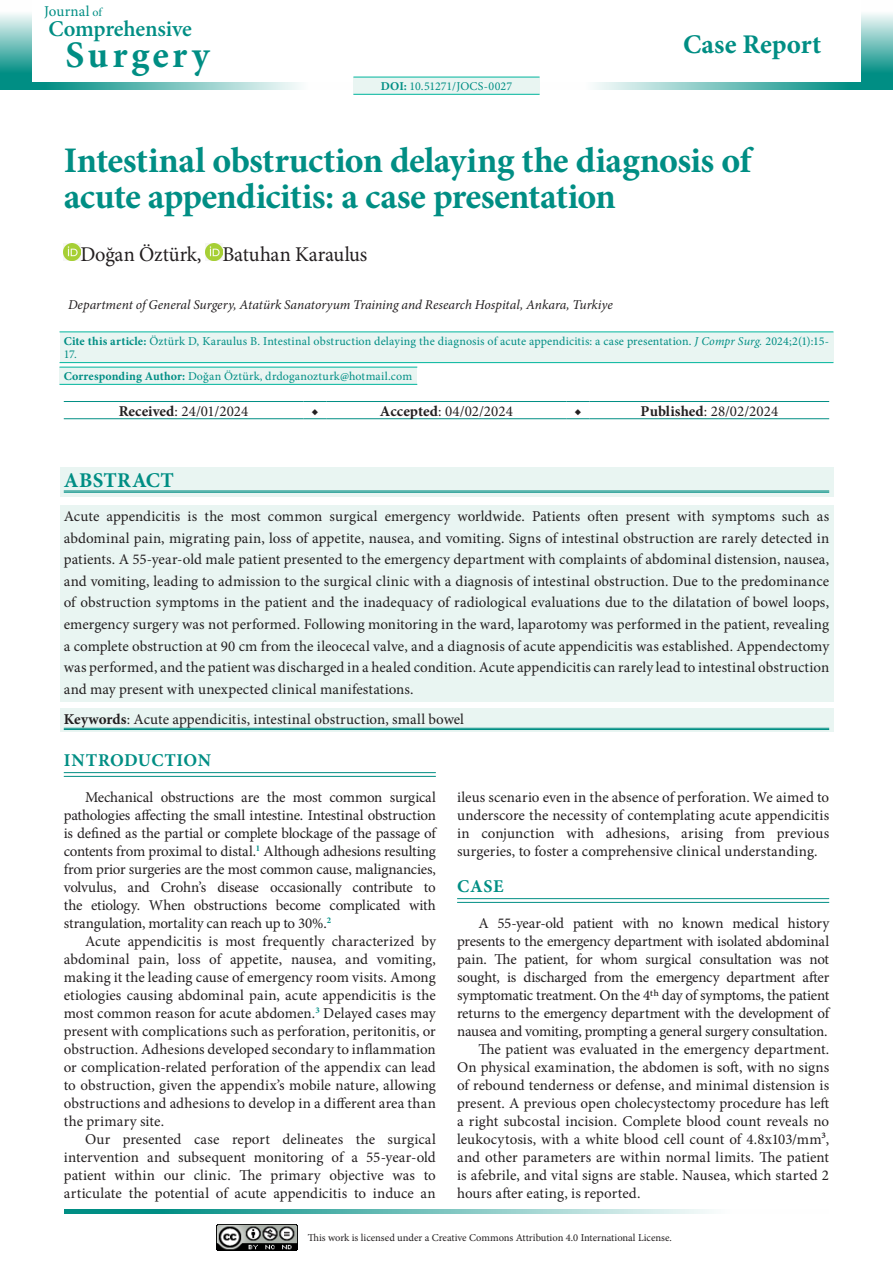
<style>
.page{position:relative;width:893px;height:1263px;background:#fff}
.page>*{position:absolute;margin:0;border:0;box-sizing:border-box;transform-origin:0 0}
.t1{font:700 37.5px "Minion Pro";letter-spacing:.09em;color:#008e84}
.Makale_Başlığı{font:700 36px/36px "Minion Pro";letter-spacing:-.015em;color:#008e84}
.t2{font:700 27px "Minion Pro";letter-spacing:.005em;color:#008e84}
.t3{font:600 22.5px "Minion Pro";letter-spacing:-.01em;color:#008e84}
.Yazarlar{font:21px "Minion Pro";letter-spacing:-.005em;color:#231f20}
.Abstract_Başlık{font:700 21px "Minion Pro";letter-spacing:.015em;color:#008e84}
._1__BAŞLIK{font:700 18px "Minion Pro";letter-spacing:.03em;color:#008e84}
.Ana_metin{font:15px/18px "Minion Pro";letter-spacing:.005em;color:#231f20;text-align:justify}
.Abstract{font:15px/21.6px "Minion Pro";letter-spacing:.01em;color:#231f20;text-align:justify}
.Abstract_Keywords{font:15px "Minion Pro";letter-spacing:.005em;color:#231f20}
.Table-Figure{font:15px "Minion Pro";color:#231f20}
.t4{font:15px "Minion Pro";letter-spacing:.01em;color:#008e84}
.Table-Figure-2{font:700 15px "Minion Pro";color:#231f20}
.Kurumlar{font:italic 13.5px "Minion Pro";color:#231f20}
.Cite{font:12px/13.5px "Minion Pro";letter-spacing:.015em;color:#008e84}
.t5{font:10.5px "Minion Pro";letter-spacing:-.005em;color:#231f20}
.s1{font-size:12px}
.s2{font-weight:700}
.s3{font-style:italic}
</style>
<div class="page">
<img style="left:216px;top:1225px;width:81px;height:25px">
<div style="left:861px;top:0;width:32px;height:83px;background:linear-gradient(to bottom,#fff,#008277)"></div>
<svg style="left:594px;top:83px;width:299px;height:7px;background:#68bbb5"></svg>
<svg style="left:0;top:83px;width:300px;height:7px;background:#68bbb5"></svg>
<div style="left:0;top:0;width:32px;height:83px;background:linear-gradient(to bottom,#fff,#008277)"></div>
<svg style="left:64px;top:1210px;width:648px;height:4px;background:#68bbb5"></svg>
<img style="left:64px;top:244px;width:17px;height:17px">
<img style="left:206px;top:244px;width:17px;height:17px">
<div style="left:60px;top:467px;width:773px;height:30px;background:#e9f5f2"></div>
<hr style="left:64px;top:491px;width:765px;height:1px;background:#008e84">
<hr style="left:64px;top:492px;width:765px;height:1px;background:#008e84">
<div style="left:60px;top:506px;width:773px;height:196px;background:#e9f5f2"></div>
<div style="left:60px;top:709px;width:773px;height:23px;background:#e9f5f2"></div>
<hr style="left:64px;top:728px;width:765px;height:1px;background:#008e84">
<hr style="left:64px;top:729px;width:765px;height:1px;background:#008e84">
<hr style="left:64px;top:772px;width:372px;height:1px;background:#008e84">
<hr style="left:64px;top:776px;width:372px;height:1px;background:#008e84">
<hr style="left:457px;top:898px;width:372px;height:1px;background:#008e84">
<hr style="left:457px;top:902px;width:372px;height:1px;background:#008e84">
<div style="left:353px;top:77px;width:187px;height:17px;background:#e9f5f2"></div>
<hr style="left:353px;top:94px;width:187px;height:1px;background:#00b59d">
<hr style="left:353px;top:77px;width:187px;height:1px;background:#00b59d">
<div style="left:60px;top:332px;width:773px;height:31px;background:#e9f5f2"></div>
<hr style="left:60px;top:362px;width:773px;height:1px;background:#00b59d">
<hr style="left:60px;top:332px;width:773px;height:1px;background:#00b59d">
<div style="left:60px;top:367px;width:357px;height:17px;background:#e9f5f2"></div>
<hr style="left:60px;top:384px;width:357px;height:1px;background:#00b59d">
<hr style="left:60px;top:367px;width:357px;height:1px;background:#00b59d">
<hr style="left:64px;top:401px;width:239px;height:1px;background:#008e84">
<svg style="left:303px;top:401px;width:24px;height:1px"></svg>
<hr style="left:327px;top:401px;width:239px;height:1px;background:#008e84">
<svg style="left:566px;top:401px;width:24px;height:1px"></svg>
<hr style="left:590px;top:401px;width:239px;height:1px;background:#008e84">
<hr style="left:64px;top:418px;width:239px;height:1px;background:#008e84">
<svg style="left:303px;top:418px;width:24px;height:1px"></svg>
<hr style="left:327px;top:418px;width:239px;height:1px;background:#008e84">
<svg style="left:566px;top:418px;width:24px;height:1px"></svg>
<hr style="left:590px;top:418px;width:239px;height:1px;background:#008e84">
<p class="t4" style="left:44px;top:2px;width:59px">Journal <span class="s1">of</span></p>
<h3 class="t3" style="left:48px;top:13px;width:145px">Comprehensive</h3>
<h1 class="t1" style="left:65px;top:29px;width:146px">Surgery</h1>
<p class="Cite" style="left:381px;top:80px;width:133px"><span class="s2">DOI:</span> 10.51271/JOCS-0027</p>
<h3 class="t2" style="left:683px;top:25px;width:140px">Case Report</h3>
<p class="Makale_Başlığı" style="left:64px;top:142px;width:689px">Intestinal obstruction delaying the diagnosis of acute appendicitis: a case presentation</p>
<p class="Yazarlar" style="left:81px;top:240px;width:288px">Doğan Öztürk, Batuhan Karaulus</p>
<p class="Kurumlar" style="left:68px;top:296px;width:546px">Department of General Surgery, Atatürk Sanatoryum Training and Research Hospital, Ankara, Turkiye</p>
<p class="Cite" style="left:64px;top:334px;width:767px"><span class="s2">Cite this article:</span> Öztürk D, Karaulus B. Intestinal obstruction delaying the diagnosis of acute appendicitis: a case presentation. <span class="s3">J Compr Surg.</span> 2024;2(1):15-<br>17.</p>
<p class="Cite" style="left:64px;top:370px;width:350px"><span class="s2">Corresponding Author:</span> Doğan Öztürk, drdoganozturk@hotmail.com</p>
<p class="Table-Figure" style="left:119px;top:401px;width:131px"><span class="s2">Received</span>: 24/01/2024</p>
<p class="Table-Figure-2" style="left:311px;top:400px;width:9px">◆</p>
<p class="Table-Figure" style="left:380px;top:401px;width:135px"><span class="s2">Accepted</span>: 04/02/2024</p>
<p class="Table-Figure-2" style="left:574px;top:400px;width:9px">◆</p>
<p class="Table-Figure" style="left:641px;top:401px;width:139px"><span class="s2">Published</span>: 28/02/2024</p>
<p class="Abstract_Başlık" style="left:64px;top:465px;width:112px">ABSTRACT</p>
<p class="Abstract" style="left:64px;top:505px;width:767px">Acute appendicitis is the most common surgical emergency worldwide. Patients often present with symptoms such as abdominal pain, migrating pain, loss of appetite, nausea, and vomiting. Signs of intestinal obstruction are rarely detected in patients. A 55-year-old male patient presented to the emergency department with complaints of abdominal distension, nausea, and vomiting, leading to admission to the surgical clinic with a diagnosis of intestinal obstruction. Due to the predominance of obstruction symptoms in the patient and the inadequacy of radiological evaluations due to the dilatation of bowel loops, emergency surgery was not performed. Following monitoring in the ward, laparotomy was performed in the patient, revealing a complete obstruction at 90 cm from the ileocecal valve, and a diagnosis of acute appendicitis was established. Appendectomy was performed, and the patient was discharged in a healed condition. Acute appendicitis can rarely lead to intestinal obstruction and may present with unexpected clinical manifestations.</p>
<p class="Abstract_Keywords" style="left:64px;top:709px;width:402px"><span class="s2">Keywords</span>: Acute appendicitis, intestinal obstruction, small bowel</p>
<p class="_1__BAŞLIK" style="left:64px;top:747px;width:149px">INTRODUCTION</p>
<p class="Ana_metin" style="left:64px;top:788px;width:374px;text-indent:21px">Mechanical obstructions are the most common surgical pathologies affecting the small intestine. Intestinal obstruction is defined as the partial or complete blockage of the passage of contents from proximal to distal.<sup>1</sup> Although adhesions resulting from prior surgeries are the most common cause, malignancies, volvulus, and Crohn’s disease occasionally contribute to the etiology. When obstructions become complicated with strangulation, mortality can reach up to 30%.<sup>2</sup></p>
<p class="Ana_metin" style="left:64px;top:932px;width:374px;text-indent:21px">Acute appendicitis is most frequently characterized by abdominal pain, loss of appetite, nausea, and vomiting, making it the leading cause of emergency room visits. Among etiologies causing abdominal pain, acute appendicitis is the most common reason for acute abdomen.<sup>3</sup> Delayed cases may present with complications such as perforation, peritonitis, or obstruction. Adhesions developed secondary to inflammation or complication-related perforation of the appendix can lead to obstruction, given the appendix’s mobile nature, allowing obstructions and adhesions to develop in a different area than the primary site.</p>
<p class="Ana_metin" style="left:64px;top:1130px;width:374px;text-indent:21px">Our presented case report delineates the surgical intervention and subsequent monitoring of a 55-year-old patient within our clinic. The primary objective was to articulate the potential of acute appendicitis to induce an</p>
<p class="Ana_metin" style="left:457px;top:788px;width:374px">ileus scenario even in the absence of perforation. We aimed to underscore the necessity of contemplating acute appendicitis in conjunction with adhesions, arising from previous surgeries, to foster a comprehensive clinical understanding.</p>
<p class="_1__BAŞLIK" style="left:457px;top:873px;width:48px">CASE</p>
<p class="Ana_metin" style="left:457px;top:914px;width:374px;text-indent:21px">A 55-year-old patient with no known medical history presents to the emergency department with isolated abdominal pain. The patient, for whom surgical consultation was not sought, is discharged from the emergency department after symptomatic treatment. On the 4th day of symptoms, the patient returns to the emergency department with the development of nausea and vomiting, prompting a general surgery consultation.</p>
<p class="Ana_metin" style="left:457px;top:1040px;width:374px;text-indent:21px">The patient was evaluated in the emergency department.<br>On physical examination, the abdomen is soft, with no signs of rebound tenderness or defense, and minimal distension is present. A previous open cholecystectomy procedure has left a right subcostal incision. Complete blood count reveals no leukocytosis, with a white blood cell count of 4.8x103/mm³, and other parameters are within normal limits. The patient is afebrile, and vital signs are stable. Nausea, which started 2 hours after eating, is reported.</p>
<p class="t5" style="left:308px;top:1231px;width:366px">This work is licensed under a Creative Commons Attribution 4.0 International License.</p>
</div>
